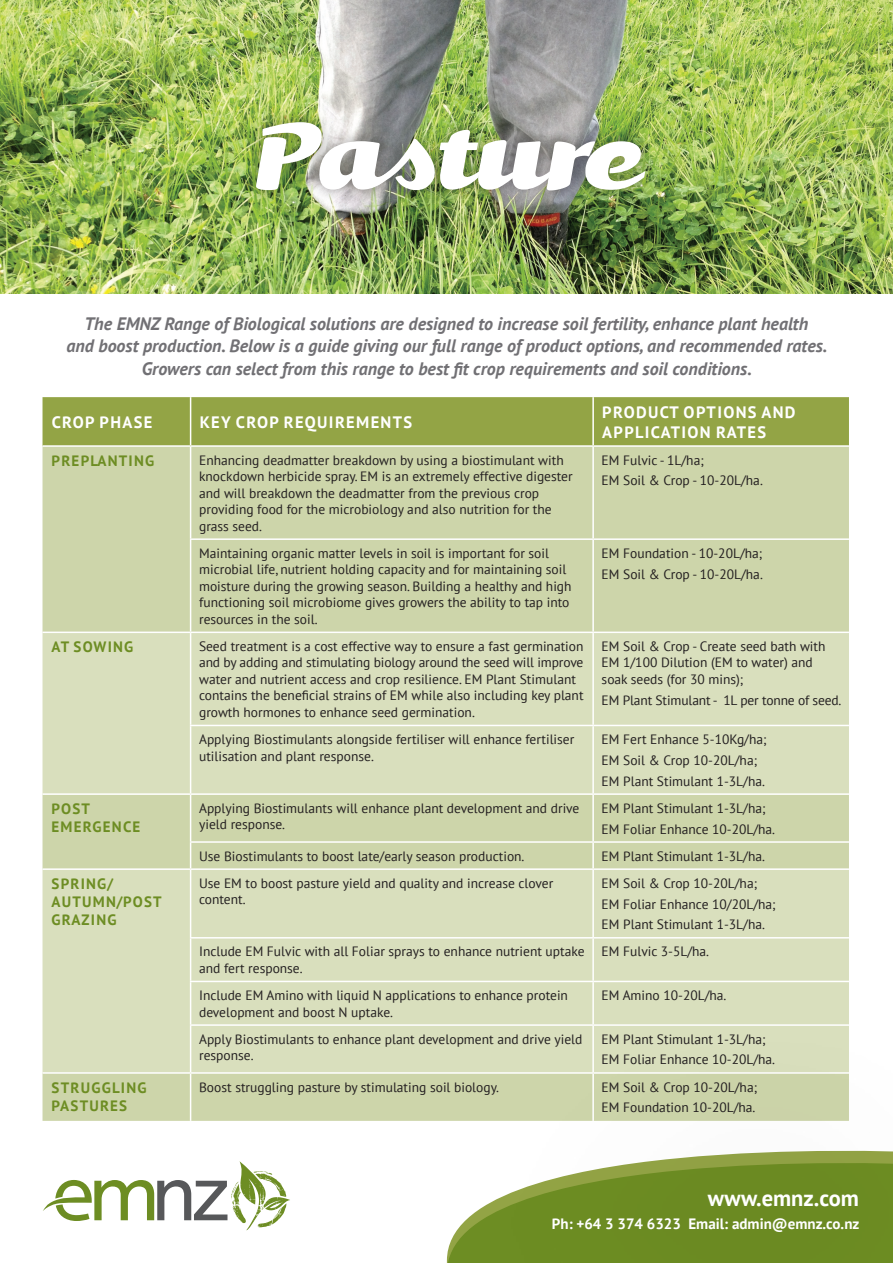
<style>
.page{position:relative;width:893px;height:1263px;background:#fff}
.page>*{position:absolute;margin:0;border:0;box-sizing:border-box;transform-origin:0 0}
.t1{font:italic 112.5px "Kari Pro";color:#fff}
.t2{font:700 22.5px "PT Sans";color:#fff}
.t3{font:italic 700 18px/22.5px "PT Sans";color:#717074;text-align:center}
.t4{font:700 16.5px "PT Sans";letter-spacing:.08em;color:#fff}
.t5{font:700 15px/18px "PT Sans";letter-spacing:.08em;color:#6d8d23}
.t6{font:700 15px "PT Sans";color:#fff}
.t7{font:13.5px/16.5px "PT Sans";color:#231f20}
</style>
<div class="page">
<img style="left:0;top:0;width:893px;height:293px">
<div style="left:242px;top:108px;width:416px;height:96px;background:#231f20;opacity:.4"></div>
<svg style="left:43px;top:1161px;width:247px;height:69px"></svg>
<div style="left:43px;top:397px;width:806px;height:48px;background:#93a445"></div>
<div style="left:43px;top:447px;width:806px;height:674px;background:#cdd5aa"></div>
<svg style="left:43px;top:633px;width:806px;height:439px;background:#d7ddb9"></svg>
<hr style="left:190px;top:397px;width:1px;height:48px;background:#fff">
<hr style="left:592px;top:397px;width:2px;height:48px;background:#fff">
<hr style="left:190px;top:447px;width:1px;height:91px;background:#fff">
<hr style="left:592px;top:447px;width:2px;height:91px;background:#fff">
<hr style="left:190px;top:538px;width:403px;height:2px;background:#fff">
<hr style="left:190px;top:540px;width:1px;height:91px;background:#fff">
<hr style="left:593px;top:538px;width:256px;height:2px;background:#fff">
<hr style="left:592px;top:540px;width:2px;height:91px;background:#fff">
<hr style="left:43px;top:631px;width:148px;height:2px;background:#fff">
<hr style="left:191px;top:631px;width:402px;height:2px;background:#fff">
<hr style="left:190px;top:633px;width:1px;height:92px;background:#fff">
<hr style="left:593px;top:631px;width:256px;height:2px;background:#fff">
<hr style="left:592px;top:633px;width:2px;height:92px;background:#fff">
<hr style="left:190px;top:725px;width:403px;height:1px;background:#fff">
<hr style="left:190px;top:726px;width:1px;height:67px;background:#fff">
<hr style="left:593px;top:725px;width:256px;height:1px;background:#fff">
<hr style="left:592px;top:726px;width:2px;height:67px;background:#fff">
<hr style="left:43px;top:793px;width:148px;height:2px;background:#fff">
<hr style="left:191px;top:793px;width:402px;height:2px;background:#fff">
<hr style="left:190px;top:795px;width:1px;height:46px;background:#fff">
<hr style="left:593px;top:793px;width:256px;height:2px;background:#fff">
<hr style="left:592px;top:795px;width:2px;height:46px;background:#fff">
<hr style="left:190px;top:841px;width:403px;height:2px;background:#fff">
<svg style="left:190px;top:843px;width:1px;height:25px"></svg>
<hr style="left:593px;top:841px;width:256px;height:2px;background:#fff">
<hr style="left:592px;top:843px;width:2px;height:25px;background:#fff">
<hr style="left:43px;top:868px;width:148px;height:2px;background:#fff">
<hr style="left:191px;top:868px;width:402px;height:2px;background:#fff">
<hr style="left:190px;top:870px;width:1px;height:67px;background:#fff">
<hr style="left:593px;top:868px;width:256px;height:2px;background:#fff">
<hr style="left:592px;top:870px;width:2px;height:67px;background:#fff">
<hr style="left:190px;top:937px;width:403px;height:1px;background:#fff">
<hr style="left:190px;top:938px;width:1px;height:43px;background:#fff">
<hr style="left:593px;top:937px;width:256px;height:1px;background:#fff">
<hr style="left:592px;top:938px;width:2px;height:43px;background:#fff">
<hr style="left:190px;top:981px;width:403px;height:1px;background:#fff">
<hr style="left:190px;top:982px;width:1px;height:42px;background:#fff">
<hr style="left:593px;top:981px;width:256px;height:1px;background:#fff">
<hr style="left:592px;top:982px;width:2px;height:42px;background:#fff">
<hr style="left:190px;top:1024px;width:403px;height:2px;background:#fff">
<hr style="left:190px;top:1026px;width:1px;height:46px;background:#fff">
<hr style="left:191px;top:1072px;width:402px;height:2px;background:#fff">
<hr style="left:190px;top:1074px;width:1px;height:47px;background:#fff">
<hr style="left:43px;top:1072px;width:148px;height:2px;background:#fff">
<div style="left:441px;top:1018px;width:452px;height:245px;background:#231f20;opacity:.75"></div>
<h1 class="t1" style="left:252px;top:84px;width:391px">Pasture</h1>
<p class="t3" style="left:66px;top:312px;width:762px">The EMNZ Range of Biological solutions are designed to increase soil fertility, enhance plant health<br>and boost production. Below is a guide giving our full range of product options, and recommended rates.<br>Growers can select from this range to best fit crop requirements and soil conditions.</p>
<p class="t4" style="left:52px;top:411px;width:102px">CROP PHASE</p>
<p class="t4" style="left:200px;top:411px;width:214px">KEY CROP REQUIREMENTS</p>
<p class="t4" style="left:602px;top:401px;width:12px">PRO</p>
<p class="t4" style="left:636px;top:401px;width:59px">DUCT OPTIONS</p>
<p class="t4" style="left:761px;top:401px;width:36px">AN D</p>
<p class="t4" style="left:602px;top:421px;width:12px">APP</p>
<p class="t4" style="left:635px;top:421px;width:37px">LICATION</p>
<p class="t4" style="left:716px;top:421px;width:11px">RATES</p>
<p class="t5" style="left:52px;top:451px;width:104px">PREPLANTING</p>
<p class="t7" style="left:199px;top:451px;width:375px">Enhancing deadmatter breakdown by using a biostimulant with knockdown herbicide spray. EM is an extremely effective digester and will breakdown the deadmatter from the previous crop providing food for the microbiology and also nutrition for the grass seed.</p>
<p class="t7" style="left:602px;top:449px;width:163px;line-height:20.7px">EM Fulvic - 1L/ha;<br>EM Soil &amp; Crop - 10-20L/ha.</p>
<p class="t7" style="left:199px;top:544px;width:374px">Maintaining organic matter levels in soil is important for soil microbial life, nutrient holding capacity and for maintaining soil moisture during the growing season. Building a healthy and high functioning soil microbiome gives growers the ability to tap into resources in the soil.</p>
<p class="t7" style="left:602px;top:542px;width:163px;line-height:20.7px">EM Foundation - 10-20L/ha;<br>EM Soil &amp; Crop - 10-20L/ha.</p>
<p class="t5" style="left:52px;top:637px;width:83px">AT SOWING</p>
<p class="t7" style="left:199px;top:638px;width:386px">Seed treatment is a cost effective way to ensure a fast germination and by adding and stimulating biology around the seed will improve water and nutrient access and crop resilience. EM Plant Stimulant contains the beneficial strains of EM while also including key plant growth hormones to enhance seed germination.</p>
<p class="t7" style="left:602px;top:638px;width:225px">EM Soil &amp; Crop - Create seed bath with<br>EM 1/100 Dilution (EM to water) and soak seeds (for 30 mins);</p>
<p class="t7" style="left:602px;top:691px;width:241px">EM Plant Stimulant - 1L per tonne of seed.</p>
<p class="t7" style="left:199px;top:731px;width:377px">Applying Biostimulants alongside fertiliser will enhance fertiliser utilisation and plant response.</p>
<p class="t7" style="left:602px;top:729px;width:166px;line-height:20.7px">EM Fert Enhance 5-10Kg/ha;<br>EM Soil &amp; Crop 10-20L/ha;<br>EM Plant Stimulant 1-3L/ha.</p>
<p class="t5" style="left:52px;top:799px;width:90px">POST<br>EMERGENCE</p>
<p class="t7" style="left:199px;top:799px;width:382px">Applying Biostimulants will enhance plant development and drive yield response.</p>
<p class="t7" style="left:602px;top:797px;width:175px;line-height:20.7px">EM Plant Stimulant 1-3L/ha;<br>EM Foliar Enhance 10-20L/ha.</p>
<p class="t7" style="left:199px;top:847px;width:327px">Use Biostimulants to boost late/early season production.</p>
<p class="t7" style="left:602px;top:847px;width:165px">EM Plant Stimulant 1-3L/ha.</p>
<p class="t5" style="left:52px;top:874px;width:112px">SPRING/<br>AUTUMN/POST<br>GRAZING</p>
<p class="t7" style="left:199px;top:874px;width:356px">Use EM to boost pasture yield and quality and increase clover content.</p>
<p class="t7" style="left:602px;top:872px;width:176px;line-height:20.7px">EM Soil &amp; Crop 10-20L/ha;<br>EM Foliar Enhance 10/20L/ha;<br>EM Plant Stimulant 1-3L/ha.</p>
<p class="t7" style="left:199px;top:943px;width:387px">Include EM Fulvic with all Foliar sprays to enhance nutrient uptake and fert response.</p>
<p class="t7" style="left:602px;top:943px;width:109px">EM Fulvic 3-5L/ha.</p>
<p class="t7" style="left:199px;top:987px;width:370px">Include EM Amino with liquid N applications to enhance protein development and boost N uptake.</p>
<p class="t7" style="left:602px;top:987px;width:126px">EM Amino 10-20L/ha.</p>
<p class="t7" style="left:199px;top:1030px;width:385px">Apply Biostimulants to enhance plant development and drive yield response.</p>
<p class="t7" style="left:602px;top:1028px;width:175px;line-height:20.7px">EM Plant Stimulant 1-3L/ha;<br>EM Foliar Enhance 10-20L/ha.</p>
<p class="t5" style="left:52px;top:1078px;width:96px">STRUGGLING<br>PASTURES</p>
<p class="t7" style="left:199px;top:1078px;width:301px">Boost struggling pasture by stimulating soil biology.</p>
<p class="t7" style="left:602px;top:1076px;width:157px;line-height:20.7px">EM Soil &amp; Crop 10-20L/ha;<br>EM Foundation 10-20L/ha.</p>
<h2 class="t2" style="left:708px;top:1183px;width:153px">WWW.EMNZ.COM</h2>
<p class="t6" style="left:552px;top:1214px;width:309px">PH: +64 3 374 6323 EMAIL: ADMIN@EMNZ.CO.NZ</p>
</div>
